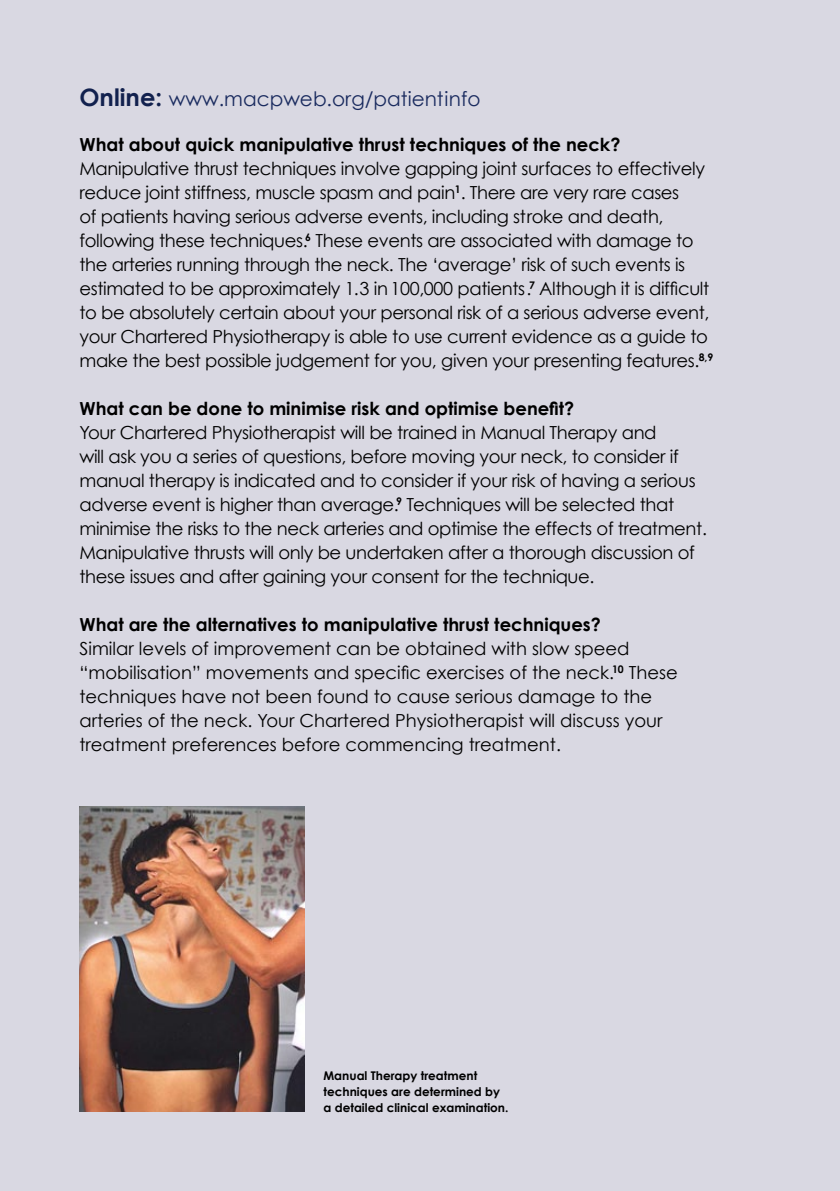
<style>
.page{position:relative;width:840px;height:1191px;background:#fff}
.page>*{position:absolute;margin:0;border:0;box-sizing:border-box;transform-origin:0 0}
.cent_goth_subhead{font:20px "Century Gothic";color:#1a2b5f}
.t1{font:18px/24px "Century Gothic";letter-spacing:-.02em;color:#000}
.t2{font:18px/24px "Century Gothic";color:#000}
.cent_goth_subhead-2{font:700 18px "Century Gothic";color:#000}
.cent_goth_subhead-3{font:700 12px/16px "Century Gothic";color:#000}
.s1{font-weight:700;font-size:24px;color:#12214e}
</style>
<div class="page">
<div style="left:0;top:0;width:839px;height:1191px;background:#d9d8e2"></div>
<img style="left:79px;top:806px;width:225px;height:305px">
<p class="cent_goth_subhead" style="left:79px;top:87px;width:402px"><span class="s1">Online:</span> www.macpweb.org/patientinfo</p>
<p class="cent_goth_subhead-2" style="left:79px;top:133px;width:542px">What about quick manipulative thrust techniques of the neck?</p>
<p class="t1" style="left:79px;top:156px;width:635px">Manipulative thrust techniques involve gapping joint surfaces to effectively reduce joint stiffness, muscle spasm and pain<sup>1</sup>. There are very rare cases<br>of patients having serious adverse events, including stroke and death, following these techniques.<sup>6</sup> These events are associated with damage to the arteries running through the neck. The ‘average’ risk of such events is estimated to be approximately 1.3 in 100,000 patients.<sup>7</sup> Although it is difficult to be absolutely certain about your personal risk of a serious adverse event, your Chartered Physiotherapy is able to use current evidence as a guide to make the best possible judgement for you, given your presenting features.<sup>8,9</sup></p>
<p class="cent_goth_subhead-2" style="left:79px;top:397px;width:496px">What can be done to minimise risk and optimise benefit?</p>
<p class="t1" style="left:79px;top:420px;width:628px">Your Chartered Physiotherapist will be trained in Manual Therapy and<br>will ask you a series of questions, before moving your neck, to consider if manual therapy is indicated and to consider if your risk of having a serious adverse event is higher than average.<sup>9</sup> Techniques will be selected that minimise the risks to the neck arteries and optimise the effects of treatment.<br>Manipulative thrusts will only be undertaken after a thorough discussion of these issues and after gaining your consent for the technique.</p>
<p class="cent_goth_subhead-2" style="left:79px;top:613px;width:522px">What are the alternatives to manipulative thrust techniques?</p>
<p class="t2" style="left:79px;top:636px;width:599px">Similar levels of improvement can be obtained with slow speed “mobilisation” movements and specific exercises of the neck.<sup>10</sup> These techniques have not been found to cause serious damage to the arteries of the neck. Your Chartered Physiotherapist will discuss your treatment preferences before commencing treatment.</p>
<p class="cent_goth_subhead-3" style="left:323px;top:1067px;width:186px">Manual Therapy treatment techniques are determined by a detailed clinical examination.</p>
</div>
